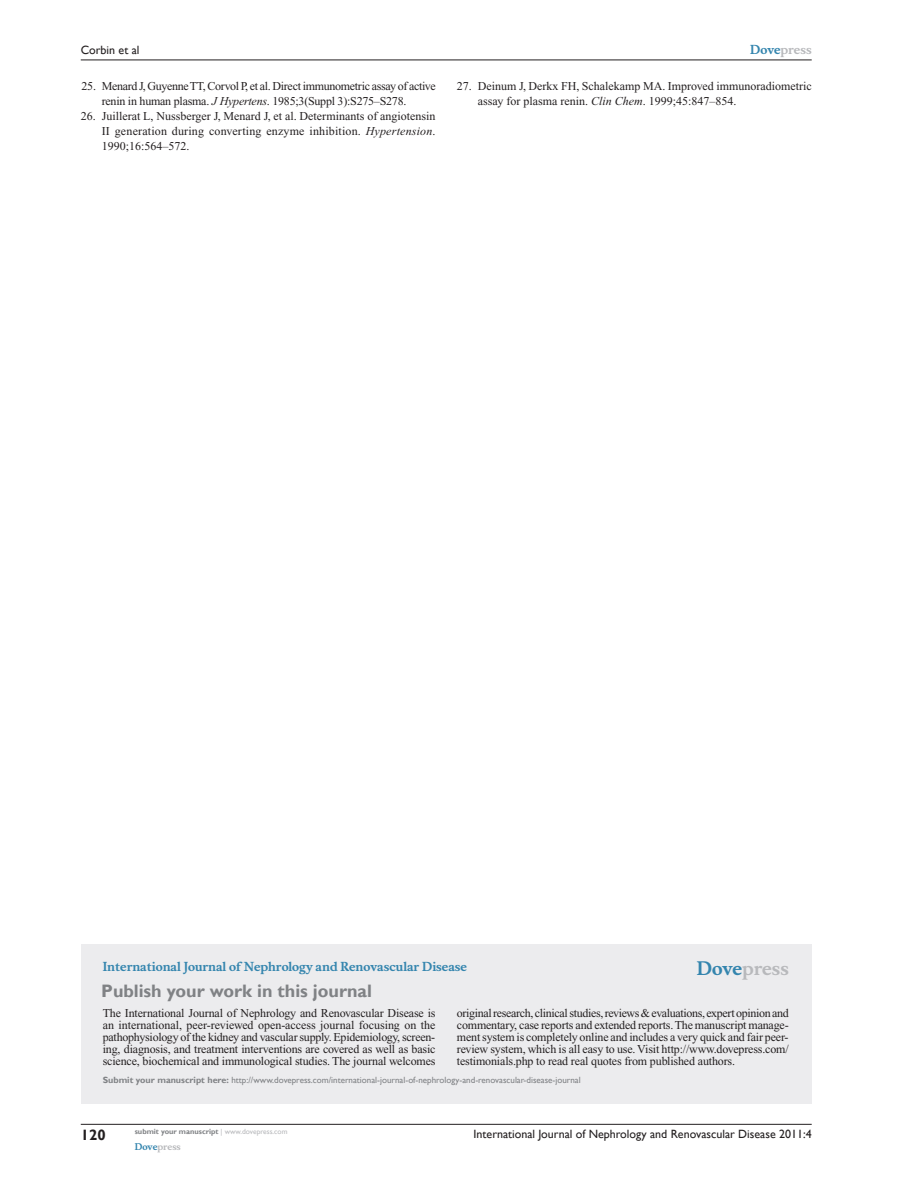
<style>
.page{position:relative;width:918px;height:1188px;background:#fff}
.page>*{position:absolute;margin:0;border:0;box-sizing:border-box;transform-origin:0 0}
.t1{font:700 18px "Gill Sans";color:#808285}
.t2{font:700 18px "Musee";color:#b8b9bc}
.t3{font:700 15px "Gill Sans";color:#231f20}
.t4{font:12px/12px "Times New Roman";letter-spacing:-.015em;color:#231f20;text-align:justify}
.t5{font:12px "Gill Sans";color:#231f20}
.t6{font:700 12px "Musee";color:#3485ae}
.t7{font:700 12px "Musee";color:#b8b9bc}
.t8{font:9px "Gill Sans";color:#808285}
.t9{font:700 9px "Musee";color:#b8b9bc}
.t10{font:700 7.5px "Gill Sans";color:#808285}
.s1{font-style:italic}
.s2{color:#3485ae}
.s3{font-weight:700}
.s4{font-weight:400;color:#b8b9bc}
</style>
<div class="page">
<div style="left:81px;top:944px;width:731px;height:159px;background:#ececee"></div>
<hr style="left:81px;top:1124px;width:731px;height:1px;background:#231f20">
<hr style="left:81px;top:60px;width:731px;height:1px;background:#231f20">
<p class="t5" style="left:81px;top:43px;width:60px">Corbin et al</p>
<p class="t4" style="left:102px;top:79px;width:335px;line-height:15px;text-indent:-20px">25. Menard J, Guyenne TT, Corvol P, et al. Direct immunometric assay of active renin in human plasma. <span class="s1">J Hypertens</span>. 1985;3(Suppl 3):S275–S278.</p>
<p class="t4" style="left:102px;top:109px;width:335px;line-height:15px;text-indent:-21px">26. Juillerat L, Nussberger J, Menard J, et al. Determinants of angiotensin II generation during converting enzyme inhibition. <span class="s1">Hypertension</span>.<br>1990;16:564–572.</p>
<p class="t7" style="left:750px;top:43px;width:63px"><span class="s2">Dove</span>press</p>
<p class="t4" style="left:478px;top:79px;width:335px;line-height:15px;text-indent:-21px">27. Deinum J, Derkx FH, Schalekamp MA. Improved immunoradiometric assay for plasma renin. <span class="s1">Clin Chem</span>. 1999;45:847–854.</p>
<p class="t6" style="left:103px;top:959px;width:366px">International Journal of Nephrology and Renovascular Disease</p>
<h1 class="t1" style="left:101px;top:980px;width:272px">Publish your work in this journal</h1>
<h1 class="t2" style="left:697px;top:958px;width:94px"><span class="s2">Dove</span>press</h1>
<p class="t4" style="left:103px;top:1007px;width:334px">The International Journal of Nephrology and Renovascular Disease is an international, peer-reviewed open-access journal focusing on the pathophysiology of the kidney and vascular supply. Epidemiology, screen&shy;ing, diagnosis, and treatment interventions are covered as well as basic science, biochemical and immunological studies. The journal welcomes</p>
<p class="t4" style="left:457px;top:1007px;width:334px">original research, clinical studies, reviews &amp; evaluations, expert opinion and commentary, case reports and extended reports. The manuscript manage&shy;ment system is completely online and includes a very quick and fair peer&shy;review system, which is all easy to use. Visit http://www.dovepress.com/ testimonials.php to read real quotes from published authors.</p>
<p class="t8" style="left:103px;top:1075px;width:479px"><span class="s3">Submit your manuscript here:</span> http://www.dovepress.com/international-journal-of-nephrology-and-renovascular-disease-journal</p>
<p class="t3" style="left:81px;top:1126px;width:26px">120</p>
<p class="t10" style="left:135px;top:1127px;width:154px">submit your manuscript <span class="s4">| www.dovepress.com</span></p>
<p class="t9" style="left:135px;top:1141px;width:48px"><span class="s2">Dove</span>press</p>
<p class="t5" style="left:474px;top:1127px;width:340px">International Journal of Nephrology and Renovascular Disease 2011:4</p>
</div>
